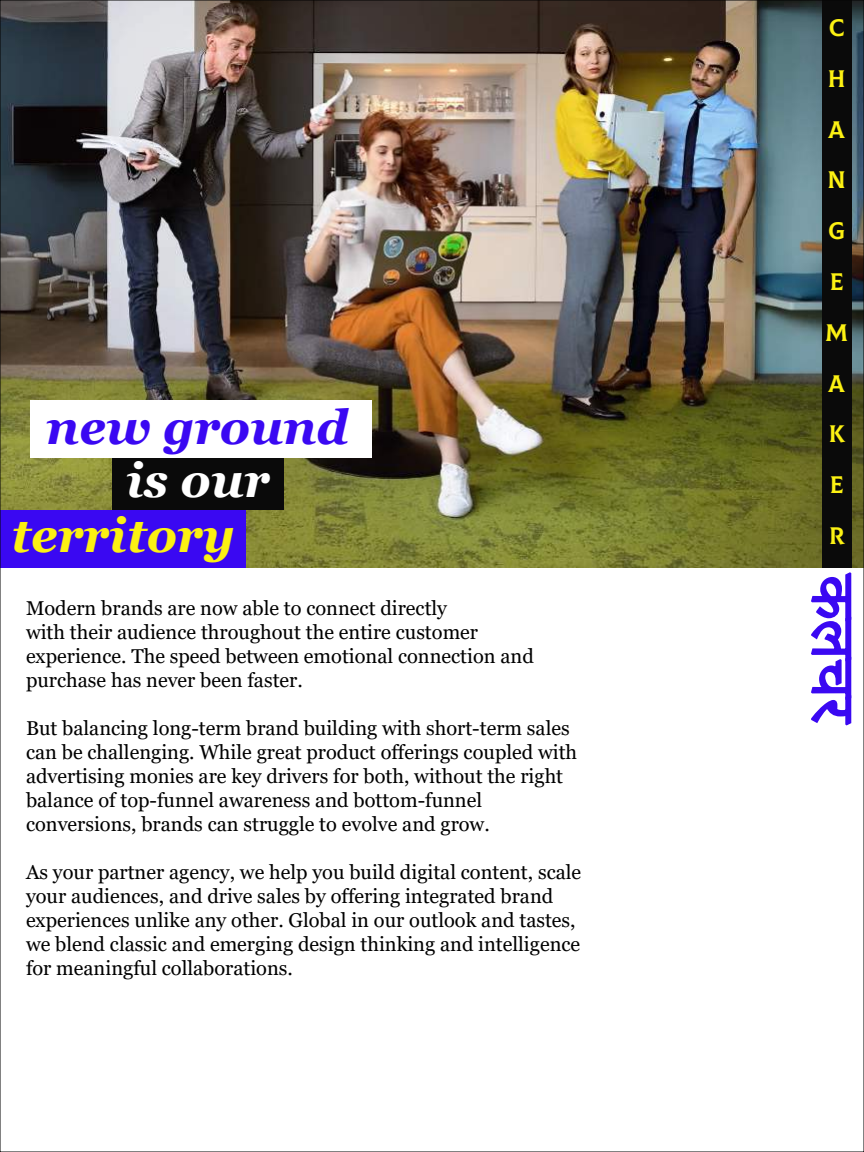
<style>
.page{position:relative;width:864px;height:1152px;background:#fff}
.page>*{position:absolute;margin:0;border:0;box-sizing:border-box;transform-origin:0 0}
.t1{font:italic 700 48px "Georgia";letter-spacing:-.005em;color:#3a08f2}
.t2{font:italic 700 48px "Georgia";color:#fcf113}
.t3{font:italic 700 48px "Georgia";color:#fff}
.t4{font:24px/50.8px "Colus";color:#fcf113}
.t5{font:20px/24px "Georgia";color:#000}
</style>
<div class="page">
<img style="left:2px;top:2px;width:860px;height:566px">
<div style="left:822px;top:0;width:30px;height:568px;background:#0a0a0a"></div>
<div style="left:30px;top:400px;width:342px;height:58px;background:#fff"></div>
<div style="left:112px;top:458px;width:172px;height:52px;background:#0a0a0a"></div>
<div style="left:0;top:510px;width:246px;height:58px;background:#3a08f2"></div>
<svg style="left:811px;top:572px;width:41px;height:154px"></svg>
<h1 class="t1" style="left:46px;top:396px;width:304px">new ground</h1>
<h1 class="t3" style="left:126px;top:449px;width:145px">is our</h1>
<h1 class="t2" style="left:11px;top:504px;width:226px">territory</h1>
<p class="t5" style="left:26px;top:597px;width:509px">Modern brands are now able to connect directly<br>with their audience throughout the entire customer experience. The speed between emotional connection and purchase has never been faster.</p>
<p class="t5" style="left:26px;top:717px;width:553px">But balancing long-term brand building with short-term sales can be challenging. While great product offerings coupled with advertising monies are key drivers for both, without the right balance of top-funnel awareness and bottom-funnel conversions, brands can struggle to evolve and grow.</p>
<p class="t5" style="left:26px;top:861px;width:557px">As your partner agency, we help you build digital content, scale your audiences, and drive sales by offering integrated brand experiences unlike any other. Global in our outlook and tastes, we blend classic and emerging design thinking and intelligence for meaningful collaborations.</p>
<p class="t4" style="left:825px;top:1px;width:24px">C<br>H<br>A<br>N<br>G<br>E<br>M<br>A<br>K<br>E<br>R</p>
</div>
